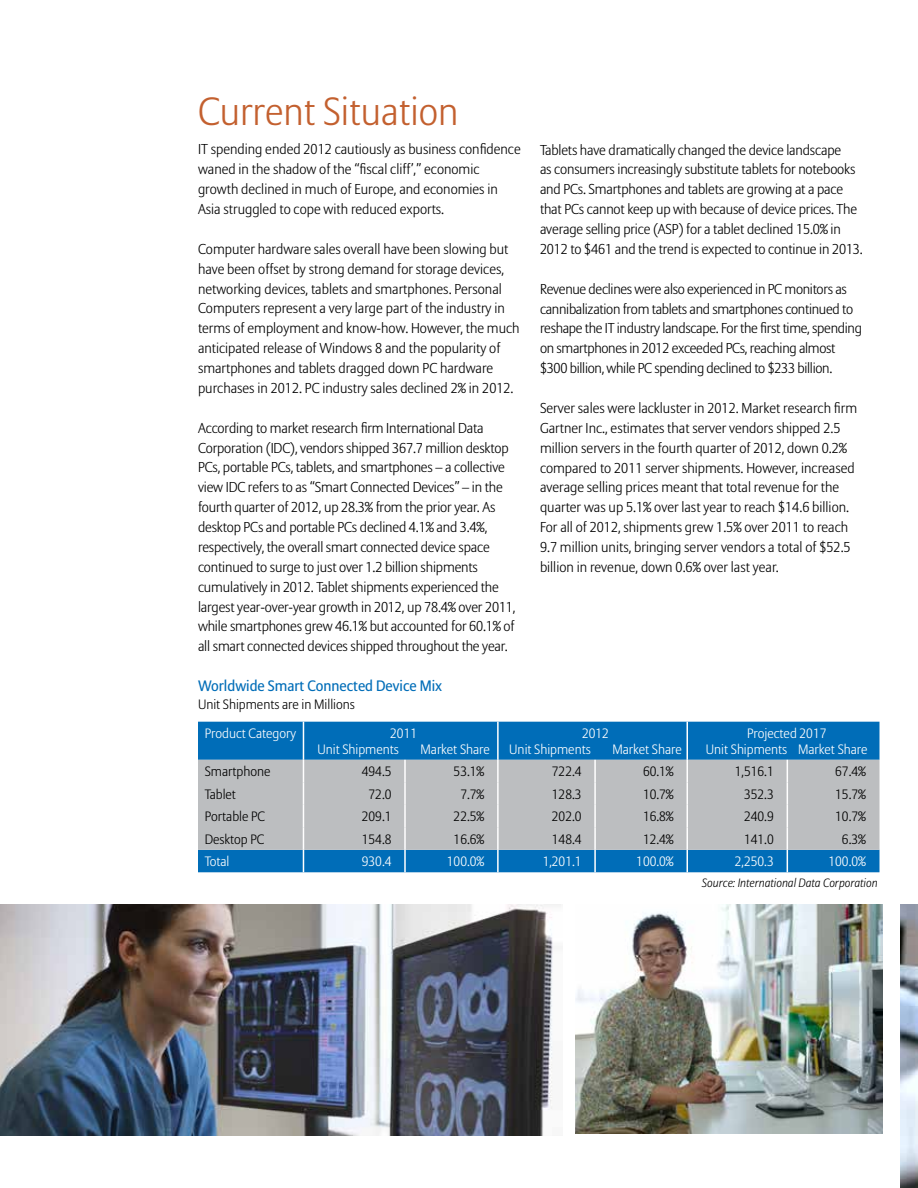
<style>
.page{position:relative;width:918px;height:1188px;background:#fff}
.page>*{position:absolute;margin:0;border:0;box-sizing:border-box;transform-origin:0 0}
.t1{font:300 39px "Allianz Sans";color:#c3602f}
.t2{font:15px "Allianz Sans";color:#006db8}
.t3{font:300 14.25px/20px "Allianz Sans";letter-spacing:-.01em;color:#000}
.t4{font:300 13.5px "Allianz Sans";color:#000}
.t5{font:300 13.5px/16.2px "Allianz Sans";color:#fff}
.t6{font:italic 300 12px "Allianz Sans";color:#000}
</style>
<div class="page">
<img style="left:575px;top:905px;width:308px;height:229px">
<img style="left:0;top:905px;width:561px;height:230px">
<img style="left:900px;top:905px;width:18px;height:283px">
<div style="left:198px;top:722px;width:681px;height:150px;background:#006db8"></div>
<div style="left:198px;top:760px;width:681px;height:90px;background:#bcbec0"></div>
<hr style="left:303px;top:722px;width:1px;height:38px;background:#fff">
<hr style="left:497px;top:722px;width:2px;height:38px;background:#fff">
<hr style="left:687px;top:722px;width:1px;height:38px;background:#fff">
<hr style="left:404px;top:760px;width:2px;height:22px;background:#fff">
<hr style="left:497px;top:760px;width:2px;height:22px;background:#fff">
<hr style="left:594px;top:760px;width:2px;height:22px;background:#fff">
<hr style="left:404px;top:782px;width:2px;height:23px;background:#fff">
<hr style="left:497px;top:782px;width:2px;height:23px;background:#fff">
<hr style="left:594px;top:782px;width:2px;height:23px;background:#fff">
<hr style="left:404px;top:805px;width:2px;height:22px;background:#fff">
<hr style="left:497px;top:805px;width:2px;height:22px;background:#fff">
<hr style="left:594px;top:805px;width:2px;height:22px;background:#fff">
<hr style="left:404px;top:827px;width:2px;height:23px;background:#fff">
<hr style="left:497px;top:827px;width:2px;height:23px;background:#fff">
<hr style="left:594px;top:827px;width:2px;height:23px;background:#fff">
<svg style="left:303px;top:760px;width:1px;height:112px"></svg>
<hr style="left:404px;top:850px;width:2px;height:22px;background:#fff">
<hr style="left:497px;top:850px;width:2px;height:22px;background:#fff">
<hr style="left:594px;top:850px;width:2px;height:22px;background:#fff">
<svg style="left:687px;top:760px;width:1px;height:112px"></svg>
<svg style="left:787px;top:760px;width:1px;height:112px"></svg>
<p class="t1" style="left:198px;top:88px;width:262px">Current Situation</p>
<p class="t3" style="left:198px;top:140px;width:324px">IT spending ended 2012 cautiously as business confidence waned in the shadow of the “fiscal cliff’,” economic growth declined in much of Europe, and economies in Asia struggled to cope with reduced exports.</p>
<p class="t3" style="left:198px;top:240px;width:323px">Computer hardware sales overall have been slowing but have been offset by strong demand for storage devices, networking devices, tablets and smartphones. Personal Computers represent a very large part of the industry in terms of employment and know-how. However, the much anticipated release of Windows 8 and the popularity of smartphones and tablets dragged down PC hardware purchases in 2012. PC industry sales declined 2% in 2012.</p>
<p class="t3" style="left:198px;top:418px;width:319px">According to market research firm International Data Corporation (IDC), vendors shipped 367.7 million desktop PCs, portable PCs, tablets, and smartphones – a collective view IDC refers to as “Smart Connected Devices” – in the fourth quarter of 2012, up 28.3% from the prior year. As desktop PCs and portable PCs declined 4.1% and 3.4%, respectively, the overall smart connected device space continued to surge to just over 1.2 billion shipments cumulatively in 2012. Tablet shipments experienced the largest year-over-year growth in 2012, up 78.4% over 2011, while smartphones grew 46.1% but accounted for 60.1% of all smart connected devices shipped throughout the year.</p>
<p class="t2" style="left:198px;top:676px;width:246px">Worldwide Smart Connected Device Mix</p>
<p class="t4" style="left:198px;top:696px;width:158px">Unit Shipments are in Millions</p>
<p class="t3" style="left:540px;top:140px;width:324px">Tablets have dramatically changed the device landscape<br>as consumers increasingly substitute tablets for notebooks and PCs. Smartphones and tablets are growing at a pace that PCs cannot keep up with because of device prices. The average selling price (ASP) for a tablet declined 15.0% in 2012 to $461 and the trend is expected to continue in 2013.</p>
<p class="t3" style="left:540px;top:279px;width:323px">Revenue declines were also experienced in PC monitors as cannibalization from tablets and smartphones continued to reshape the IT industry landscape. For the first time, spending on smartphones in 2012 exceeded PCs, reaching almost $300 billion, while PC spending declined to $233 billion.</p>
<p class="t3" style="left:540px;top:399px;width:319px">Server sales were lackluster in 2012. Market research firm Gartner Inc., estimates that server vendors shipped 2.5 million servers in the fourth quarter of 2012, down 0.2% compared to 2011 server shipments. However, increased average selling prices meant that total revenue for the quarter was up 5.1% over last year to reach $14.6 billion.<br>For all of 2012, shipments grew 1.5% over 2011 to reach 9.7 million units, bringing server vendors a total of $52.5 billion in revenue, down 0.6% over last year.</p>
<p class="t5" style="left:205px;top:725px;width:93px">Product Category</p>
<p class="t5" style="left:317px;top:725px;width:101px;text-indent:73px">2011<br>Unit Shipments</p>
<p class="t5" style="left:421px;top:742px;width:71px">Market Share</p>
<p class="t5" style="left:509px;top:725px;width:101px;text-indent:73px">2012<br>Unit Shipments</p>
<p class="t5" style="left:612px;top:742px;width:71px">Market Share</p>
<p class="t5" style="left:706px;top:725px;width:163px;text-align:center">Projected 2017<br>Unit Shipments Market Share</p>
<p class="t4" style="left:205px;top:763px;width:67px">Smartphone</p>
<p class="t4" style="left:362px;top:763px;width:31px">494.5</p>
<p class="t4" style="left:454px;top:763px;width:32px">53.1%</p>
<p class="t4" style="left:552px;top:763px;width:31px">722.4</p>
<p class="t4" style="left:643px;top:763px;width:32px">60.1%</p>
<p class="t4" style="left:735px;top:763px;width:40px">1,516.1</p>
<p class="t4" style="left:835px;top:763px;width:32px">67.4%</p>
<p class="t4" style="left:205px;top:786px;width:33px">Tablet</p>
<p class="t4" style="left:369px;top:786px;width:24px">72.0</p>
<p class="t4" style="left:460px;top:786px;width:26px">7.7%</p>
<p class="t4" style="left:552px;top:786px;width:31px">128.3</p>
<p class="t4" style="left:643px;top:786px;width:32px">10.7%</p>
<p class="t4" style="left:744px;top:786px;width:31px">352.3</p>
<p class="t4" style="left:835px;top:786px;width:32px">15.7%</p>
<p class="t4" style="left:205px;top:809px;width:62px">Portable PC</p>
<p class="t4" style="left:362px;top:809px;width:31px">209.1</p>
<p class="t4" style="left:454px;top:809px;width:32px">22.5%</p>
<p class="t4" style="left:552px;top:809px;width:31px">202.0</p>
<p class="t4" style="left:643px;top:809px;width:32px">16.8%</p>
<p class="t4" style="left:744px;top:809px;width:31px">240.9</p>
<p class="t4" style="left:835px;top:809px;width:32px">10.7%</p>
<p class="t4" style="left:205px;top:831px;width:61px">Desktop PC</p>
<p class="t4" style="left:362px;top:831px;width:31px">154.8</p>
<p class="t4" style="left:454px;top:831px;width:32px">16.6%</p>
<p class="t4" style="left:552px;top:831px;width:31px">148.4</p>
<p class="t4" style="left:643px;top:831px;width:32px">12.4%</p>
<p class="t4" style="left:744px;top:831px;width:31px">141.0</p>
<p class="t4" style="left:842px;top:831px;width:26px">6.3%</p>
<p class="t5" style="left:205px;top:854px;width:26px">Total</p>
<p class="t5" style="left:362px;top:854px;width:31px">930.4</p>
<p class="t5" style="left:447px;top:854px;width:39px">100.0%</p>
<p class="t5" style="left:543px;top:854px;width:40px">1,201.1</p>
<p class="t5" style="left:636px;top:854px;width:39px">100.0%</p>
<p class="t5" style="left:735px;top:854px;width:40px">2,250.3</p>
<p class="t5" style="left:829px;top:854px;width:39px">100.0%</p>
<p class="t6" style="left:702px;top:876px;width:177px">Source: International Data Corporation</p>
</div>
